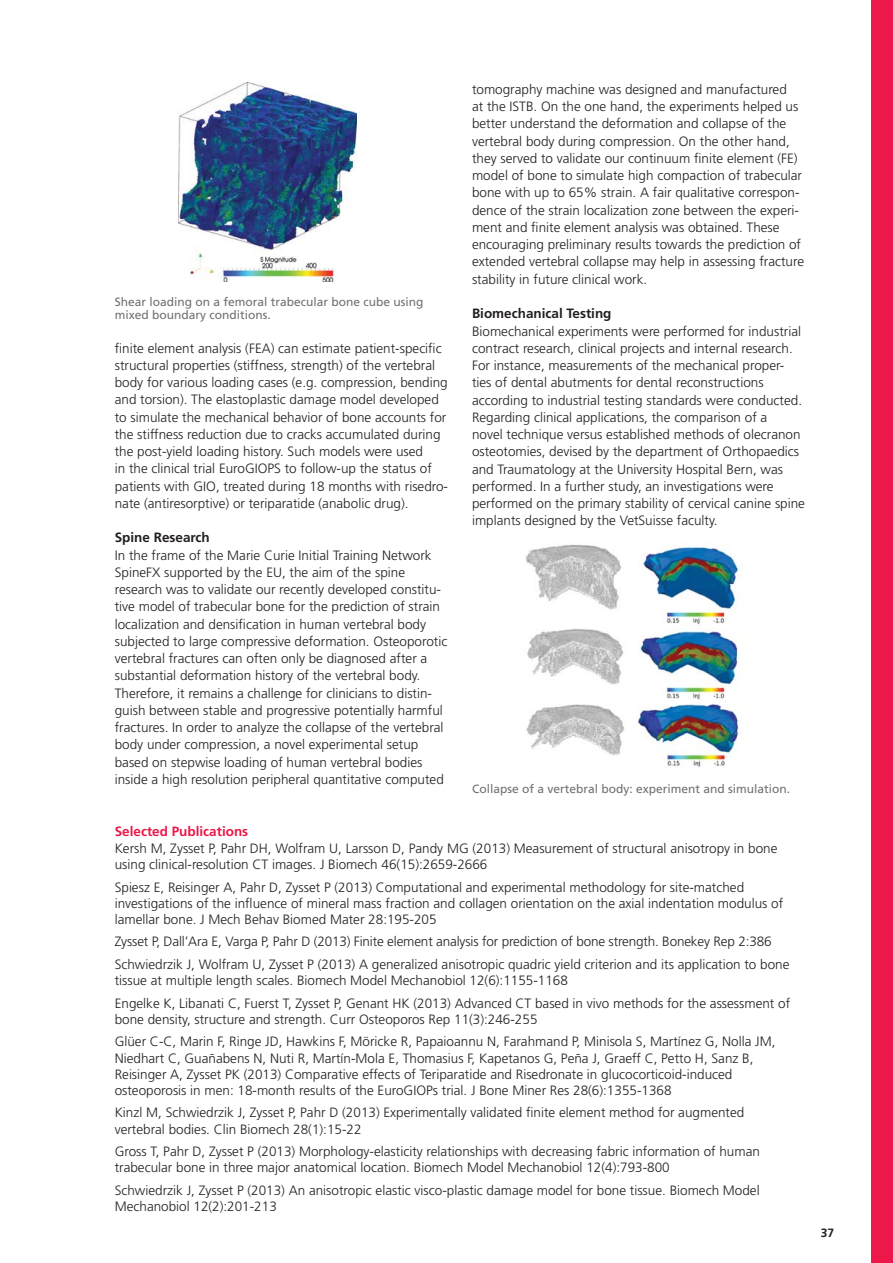
<style>
.page{position:relative;width:893px;height:1263px;background:#fff}
.page>*{position:absolute;margin:0;border:0;box-sizing:border-box;transform-origin:0 0}
.t1{font:300 13.5px/17.2px "Frutiger";color:#231f20}
.t2{font:700 13.5px "Frutiger";color:#231f20}
.t3{font:700 13.5px "Frutiger";color:#ed1849}
.t4{font:12px/12.8px "Frutiger";color:#717073}
.t5{font:700 12px "Frutiger";color:#231f20}
</style>
<div class="page">
<div style="left:872px;top:0;width:21px;height:1263px;background:#ed1849"></div>
<img style="left:179px;top:83px;width:178px;height:198px">
<img style="left:526px;top:544px;width:217px;height:223px">
<p class="t4" style="left:115px;top:297px;width:310px">Shear loading on a femoral trabecular bone cube using mixed boundary conditions.</p>
<p class="t1" style="left:115px;top:340px;width:335px">finite element analysis (FEA) can estimate patient-specific structural properties (stiffness, strength) of the vertebral body for various loading cases (e.g. compression, bending and torsion). The elastoplastic damage model developed to simulate the mechanical behavior of bone accounts for the stiffness reduction due to cracks accumulated during the post-yield loading history. Such models were used<br>in the clinical trial EuroGIOPS to follow-up the status of patients with GIO, treated during 18 months with risedro&shy;nate (antiresorptive) or teriparatide (anabolic drug).</p>
<p class="t2" style="left:115px;top:532px;width:97px">Spine Research</p>
<p class="t1" style="left:115px;top:547px;width:334px">In the frame of the Marie Curie Initial Training Network SpineFX supported by the EU, the aim of the spine research was to validate our recently developed constitu&shy;tive model of trabecular bone for the prediction of strain localization and densification in human vertebral body subjected to large compressive deformation. Osteoporotic vertebral fractures can often only be diagnosed after a substantial deformation history of the vertebral body.<br>Therefore, it remains a challenge for clinicians to distin&shy;guish between stable and progressive potentially harmful fractures. In order to analyze the collapse of the vertebral body under compression, a novel experimental setup based on stepwise loading of human vertebral bodies inside a high resolution peripheral quantitative computed</p>
<p class="t1" style="left:472px;top:82px;width:334px">tomography machine was designed and manufactured<br>at the ISTB. On the one hand, the experiments helped us better understand the deformation and collapse of the vertebral body during compression. On the other hand, they served to validate our continuum finite element (FE) model of bone to simulate high compaction of trabecular bone with up to 65% strain. A fair qualitative correspon&shy;dence of the strain localization zone between the experi&shy;ment and finite element analysis was obtained. These encouraging preliminary results towards the prediction of extended vertebral collapse may help in assessing fracture stability in future clinical work.</p>
<p class="t2" style="left:472px;top:308px;width:141px">Biomechanical Testing</p>
<p class="t1" style="left:472px;top:323px;width:334px">Biomechanical experiments were performed for industrial contract research, clinical projects and internal research.<br>For instance, measurements of the mechanical proper&shy;ties of dental abutments for dental reconstructions according to industrial testing standards were conducted.<br>Regarding clinical applications, the comparison of a<br>novel technique versus established methods of olecranon osteotomies, devised by the department of Orthopaedics and Traumatology at the University Hospital Bern, was performed. In a further study, an investigations were performed on the primary stability of cervical canine spine implants designed by the VetSuisse faculty.</p>
<p class="t4" style="left:472px;top:784px;width:320px">Collapse of a vertebral body: experiment and simulation.</p>
<p class="t3" style="left:115px;top:825px;width:135px">Selected Publications</p>
<p class="t1" style="left:115px;top:841px;width:664px;line-height:16.2px">Kersh M, Zysset P, Pahr DH, Wolfram U, Larsson D, Pandy MG (2013) Measurement of structural anisotropy in bone using clinical-resolution CT images. J Biomech 46(15):2659-2666</p>
<p class="t1" style="left:115px;top:880px;width:670px;line-height:16.2px">Spiesz E, Reisinger A, Pahr D, Zysset P (2013) Computational and experimental methodology for site-matched investigations of the influence of mineral mass fraction and collagen orientation on the axial indentation modulus of lamellar bone. J Mech Behav Biomed Mater 28:195-205</p>
<p class="t1" style="left:115px;top:932px;width:676px;line-height:22.5px">Zysset P, Dall’Ara E, Varga P, Pahr D (2013) Finite element analysis for prediction of bone strength. Bonekey Rep 2:386<br>Schwiedrzik J, Wolfram U, Zysset P (2013) A generalized anisotropic quadric yield criterion and its application to bone</p>
<p class="t1" style="left:115px;top:970px;width:677px;line-height:22.5px">tissue at multiple length scales. Biomech Model Mechanobiol 12(6):1155-1168<br>Engelke K, Libanati C, Fuerst T, Zysset P, Genant HK (2013) Advanced CT based in vivo methods for the assessment of</p>
<p class="t1" style="left:115px;top:1009px;width:662px;line-height:22.5px">bone density, structure and strength. Curr Osteoporos Rep 11(3):246-255<br>Glüer C-C, Marin F, Ringe JD, Hawkins F, Möricke R, Papaioannu N, Farahmand P, Minisola S, Martínez G, Nolla JM,</p>
<p class="t1" style="left:115px;top:1051px;width:640px;line-height:16.2px">Niedhart C, Guañabens N, Nuti R, Martín-Mola E, Thomasius F, Kapetanos G, Peña J, Graeff C, Petto H, Sanz B,<br>Reisinger A, Zysset PK (2013) Comparative effects of Teriparatide and Risedronate in glucocorticoid-induced osteoporosis in men: 18-month results of the EuroGIOPs trial. J Bone Miner Res 28(6):1355-1368</p>
<p class="t1" style="left:115px;top:1106px;width:631px;line-height:16.2px">Kinzl M, Schwiedrzik J, Zysset P, Pahr D (2013) Experimentally validated finite element method for augmented vertebral bodies. Clin Biomech 28(1):15-22</p>
<p class="t1" style="left:115px;top:1144px;width:647px;line-height:16.2px">Gross T, Pahr D, Zysset P (2013) Morphology-elasticity relationships with decreasing fabric information of human trabecular bone in three major anatomical location. Biomech Model Mechanobiol 12(4):793-800</p>
<p class="t1" style="left:115px;top:1183px;width:646px;line-height:16.2px">Schwiedrzik J, Zysset P (2013) An anisotropic elastic visco-plastic damage model for bone tissue. Biomech Model<br>Mechanobiol 12(2):201-213</p>
<p class="t5" style="left:821px;top:1228px;width:15px">37</p>
</div>
